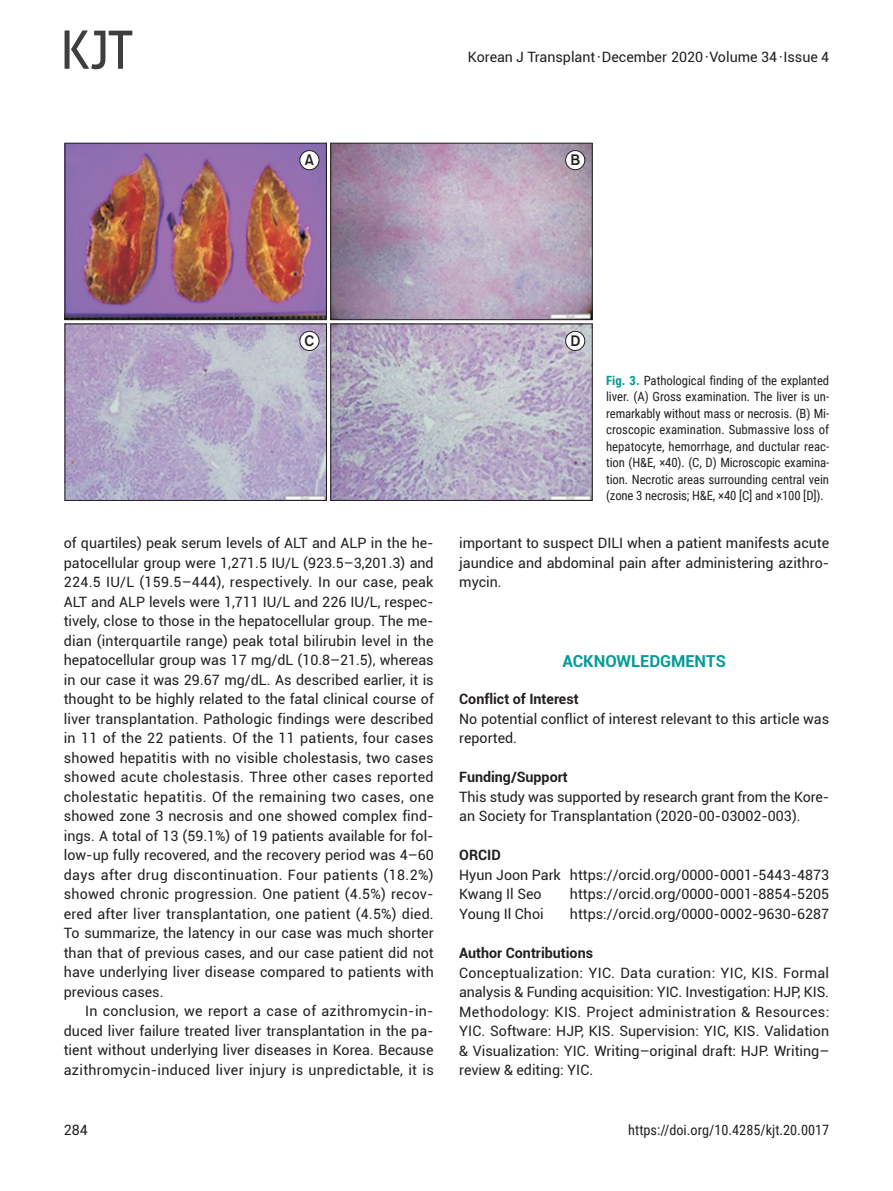
<style>
.page{position:relative;width:893px;height:1191px;background:#fff}
.page>*{position:absolute;margin:0;border:0;box-sizing:border-box;transform-origin:0 0}
.서론{font:700 16.5px "Roboto";letter-spacing:-.005em;color:#009c97}
.t1{font:15px "Gothic 725 BT Bold A";color:#231f20}
.본문_2{font:14.25px/19.5px "Roboto";color:#231f20;text-align:justify}
.본문{font:14.25px/19.5px "Roboto";color:#231f20}
.ORCID{font:14.25px "Roboto";color:#231f20}
._1__제목_1st{font:700 14.25px "Roboto";color:#231f20}
.t2{font:14.25px "Roboto Condensed";color:#231f20}
.그림설명{font:12.75px/16.5px "Roboto Condensed";letter-spacing:-.01em;color:#231f20;text-align:justify}
.s1{font-weight:700;color:#009c97}
</style>
<div class="page">
<svg style="left:65px;top:30px;width:67px;height:39px"></svg>
<img style="left:64px;top:143px;width:529px;height:358px">
<p class="본문_2" style="left:468px;top:47px;width:363px">Korean J Transplant ·December 2020 ·Volume 34 ·Issue 4</p>
<p class="t1" style="left:305px;top:151px;width:11px">A</p>
<p class="t1" style="left:570px;top:151px;width:11px">B</p>
<p class="t1" style="left:305px;top:332px;width:11px">C</p>
<p class="t1" style="left:570px;top:332px;width:12px">D</p>
<p class="그림설명" style="left:606px;top:371px;width:225px"><span class="s1">Fig. 3.</span> Pathological finding of the explanted liver. (A) Gross examination. The liver is un&shy;remarkably without mass or necrosis. (B) Mi&shy;croscopic examination. Submassive loss of hepatocyte, hemorrhage, and ductular reac&shy;tion (H&amp;E, ×40). (C, D) Microscopic examina&shy;tion. Necrotic areas surrounding central vein (zone 3 necrosis; H&amp;E, ×40 [C] and ×100 [D]).</p>
<p class="본문_2" style="left:64px;top:533px;width:371px">of quartiles) peak serum levels of ALT and ALP in the he&shy;patocellular group were 1,271.5 IU/L (923.5–3,201.3) and 224.5 IU/L (159.5–444), respectively. In our case, peak ALT and ALP levels were 1,711 IU/L and 226 IU/L, respec&shy;tively, close to those in the hepatocellular group. The me&shy;dian (interquartile range) peak total bilirubin level in the hepatocellular group was 17 mg/dL (10.8–21.5), whereas in our case it was 29.67 mg/dL. As described earlier, it is thought to be highly related to the fatal clinical course of liver transplantation. Pathologic findings were described in 11 of the 22 patients. Of the 11 patients, four cases showed hepatitis with no visible cholestasis, two cases showed acute cholestasis. Three other cases reported cholestatic hepatitis. Of the remaining two cases, one showed zone 3 necrosis and one showed complex find&shy;ings. A total of 13 (59.1%) of 19 patients available for fol&shy;low-up fully recovered, and the recovery period was 4–60 days after drug discontinuation. Four patients (18.2%) showed chronic progression. One patient (4.5%) recov&shy;ered after liver transplantation, one patient (4.5%) died.<br>To summarize, the latency in our case was much shorter than that of previous cases, and our case patient did not have underlying liver disease compared to patients with previous cases.</p>
<p class="본문_2" style="left:64px;top:1001px;width:371px;text-indent:21px">In conclusion, we report a case of azithromycin-in&shy;duced liver failure treated liver transplantation in the pa&shy;tient without underlying liver diseases in Korea. Because azithromycin-induced liver injury is unpredictable, it is</p>
<p class="본문_2" style="left:459px;top:533px;width:371px">important to suspect DILI when a patient manifests acute jaundice and abdominal pain after administering azithro&shy;mycin.</p>
<p class="서론" style="left:563px;top:649px;width:165px">ACKNOWLEDGMENTS</p>
<p class="_1__제목_1st" style="left:459px;top:689px;width:121px">Conflict of Interest</p>
<p class="본문" style="left:459px;top:708px;width:371px">No potential conflict of interest relevant to this article was reported.</p>
<p class="_1__제목_1st" style="left:459px;top:767px;width:110px">Funding/Support</p>
<p class="본문" style="left:459px;top:786px;width:371px">This study was supported by research grant from the Kore&shy;an Society for Transplantation (2020-00-03002-003).</p>
<p class="_1__제목_1st" style="left:459px;top:845px;width:43px">ORCID</p>
<p class="ORCID" style="left:459px;top:865px;width:371px">Hyun Joon Park https://orcid.org/0000-0001-5443-4873</p>
<p class="ORCID" style="left:459px;top:884px;width:84px">Kwang Il Seo</p>
<p class="ORCID" style="left:570px;top:884px;width:261px">https://orcid.org/0000-0001-8854-5205</p>
<p class="ORCID" style="left:459px;top:904px;width:86px">Young Il Choi</p>
<p class="ORCID" style="left:570px;top:904px;width:261px">https://orcid.org/0000-0002-9630-6287</p>
<p class="_1__제목_1st" style="left:459px;top:943px;width:135px">Author Contributions</p>
<p class="본문" style="left:459px;top:962px;width:371px;text-align:justify">Conceptualization: YIC. Data curation: YIC, KIS. Formal analysis &amp; Funding acquisition: YIC. Investigation: HJP, KIS.<br>Methodology: KIS. Project administration &amp; Resources:<br>YIC. Software: HJP, KIS. Supervision: YIC, KIS. Validation &amp; Visualization: YIC. Writing–original draft: HJP. Writing– review &amp; editing: YIC.</p>
<p class="본문_2" style="left:64px;top:1119px;width:26px">284</p>
<p class="t2" style="left:628px;top:1119px;width:202px">https://doi.org/10.4285/kjt.20.0017</p>
</div>
